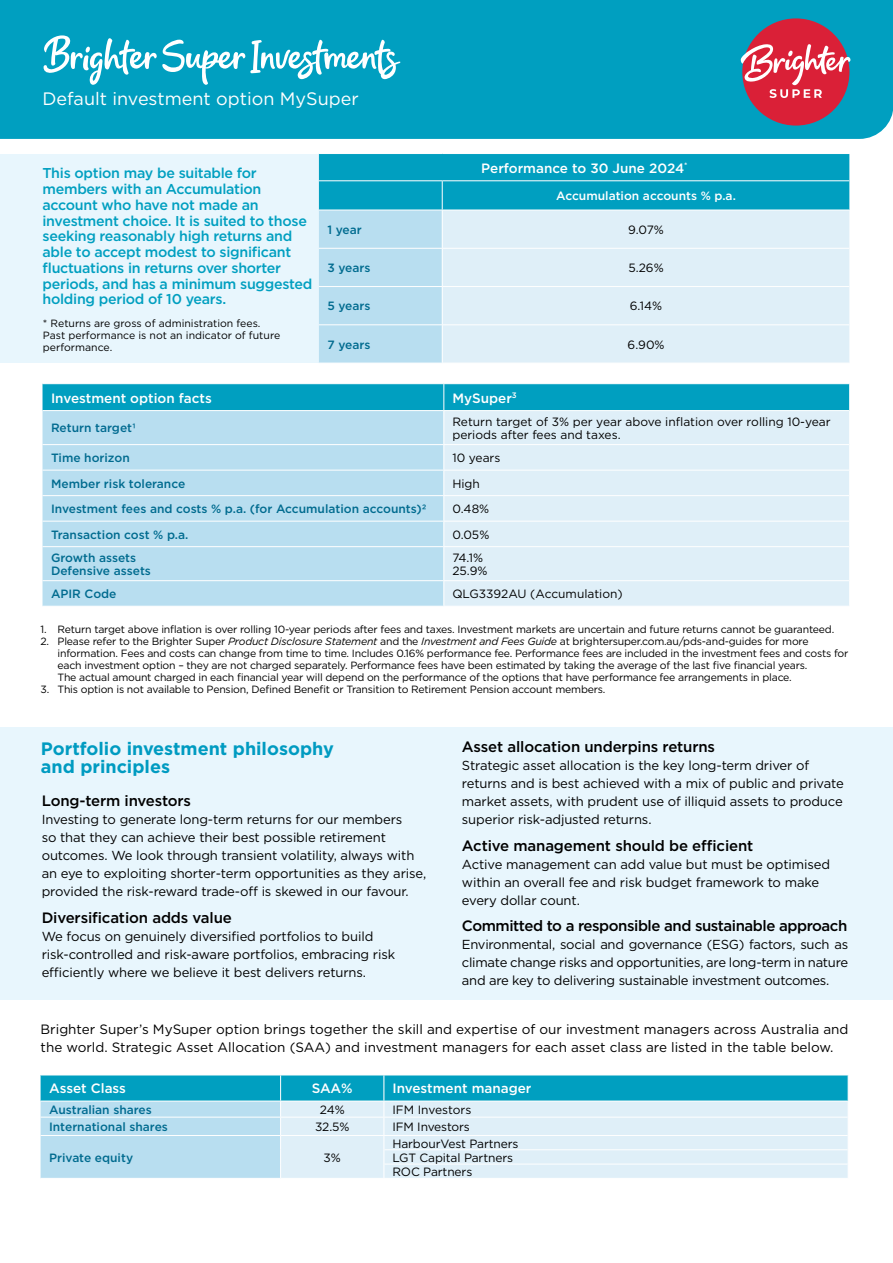
<style>
.page{position:relative;width:893px;height:1263px;background:#fff}
.page>*{position:absolute;margin:0;border:0;box-sizing:border-box;transform-origin:0 0}
.t1{font:58.5px "Brighter Script";color:#fff}
.t2{font:700 18px/18px "Gotham";color:#009bc1}
.t3{font:18px "Gotham";color:#fff}
.t4{font:500 15px "Gotham";letter-spacing:-.01em;color:#000}
.t5{font:500 15px "Gotham";letter-spacing:-.03em;color:#000}
.t6{font:500 14.25px/15.8px "Gotham";letter-spacing:-.02em;color:#009fc0}
.t7{font:13.5px/18px "Gotham";color:#000}
.t8{font:500 13.5px "Gotham";color:#fff}
.t9{font:13.05px/18px "Gotham";letter-spacing:-.01em;color:#000}
.t10{font:12px/13.5px "Gotham";letter-spacing:-.005em;color:#000}
.t11{font:500 12px/13.5px "Gotham";color:#006b8f}
.t12{font:500 12px "Gotham";color:#006a90}
.t13{font:500 12px "Gotham";color:#fff}
.t14{font:10.5px/12px "Gotham";letter-spacing:-.02em;color:#000}
.t15{font:10.5px/12px "Gotham";color:#000}
.s1{font-style:italic}
</style>
<div class="page">
<div style="left:0;top:728px;width:893px;height:272px;background:#e8f6fd"></div>
<div style="left:0;top:154px;width:319px;height:209px;background:#e8f6fd"></div>
<div style="left:0;top:0;width:893px;height:139px;background:#009fc0"></div>
<svg style="left:319px;top:154px;width:531px;height:209px;background:#9dd7e7"></svg>
<hr style="left:319px;top:210px;width:123px;height:1px;background:#fff">
<hr style="left:442px;top:210px;width:407px;height:1px;background:#fff">
<hr style="left:442px;top:210px;width:1px;height:38px;background:#fff">
<hr style="left:319px;top:248px;width:123px;height:1px;background:#fff">
<hr style="left:442px;top:248px;width:407px;height:1px;background:#fff">
<hr style="left:442px;top:249px;width:1px;height:37px;background:#fff">
<hr style="left:319px;top:286px;width:123px;height:1px;background:#fff">
<hr style="left:442px;top:286px;width:407px;height:1px;background:#fff">
<hr style="left:442px;top:287px;width:1px;height:37px;background:#fff">
<hr style="left:319px;top:324px;width:123px;height:1px;background:#fff">
<hr style="left:442px;top:324px;width:407px;height:1px;background:#fff">
<hr style="left:442px;top:325px;width:1px;height:38px;background:#fff">
<div style="left:43px;top:411px;width:400px;height:195px;background:#b8def0"></div>
<div style="left:444px;top:411px;width:405px;height:195px;background:#dfeff8"></div>
<div style="left:43px;top:384px;width:807px;height:27px;background:#009fc0"></div>
<hr style="left:43px;top:410px;width:401px;height:1px;background:#fff">
<hr style="left:444px;top:410px;width:405px;height:1px;background:#fff">
<hr style="left:43px;top:444px;width:401px;height:1px;background:#fff">
<hr style="left:444px;top:444px;width:405px;height:1px;background:#fff">
<hr style="left:43px;top:470px;width:401px;height:1px;background:#fff">
<hr style="left:444px;top:470px;width:405px;height:1px;background:#fff">
<hr style="left:43px;top:495px;width:401px;height:1px;background:#fff">
<hr style="left:444px;top:495px;width:405px;height:1px;background:#fff">
<hr style="left:43px;top:521px;width:401px;height:1px;background:#fff">
<hr style="left:444px;top:521px;width:405px;height:1px;background:#fff">
<svg style="left:443px;top:445px;width:1px;height:101px"></svg>
<hr style="left:43px;top:546px;width:401px;height:1px;background:#fff">
<hr style="left:444px;top:546px;width:405px;height:1px;background:#fff">
<hr style="left:43px;top:580px;width:401px;height:1px;background:#fff">
<hr style="left:444px;top:580px;width:405px;height:1px;background:#fff">
<svg style="left:443px;top:581px;width:1px;height:25px"></svg>
<svg style="left:41px;top:1075px;width:808px;height:103px;background:#a1d8e8"></svg>
<hr style="left:384px;top:1164px;width:464px;height:1px;background:#fff">
<div style="left:742px;top:18px;width:107px;height:108px;background:#da2037;border-radius:50%"></div>
<svg style="left:741px;top:43px;width:109px;height:55px"></svg>
<h1 class="t1" style="left:43px;top:29px;width:356px">Brighter Super Investments</h1>
<h2 class="t3" style="left:43px;top:87px;width:318px">Default investment option MySuper</h2>
<p class="t6" style="left:43px;top:165px;width:271px">This option may be suitable for members with an Accumulation account who have not made an investment choice. It is suited to those seeking reasonably high returns and able to accept modest to significant fluctuations in returns over shorter periods, and has a minimum suggested holding period of 10 years.</p>
<p class="t15" style="left:43px;top:317px;width:239px">* Returns are gross of administration fees.<br>Past performance is not an indicator of future performance.</p>
<p class="t8" style="left:481px;top:159px;width:208px">Performance to 30 June 2024<sup>*</sup></p>
<p class="t13" style="left:556px;top:188px;width:181px">Accumulation accounts % p.a.</p>
<p class="t11" style="left:327px;top:223px;width:36px">1 year</p>
<p class="t10" style="left:628px;top:223px;width:37px">9.07%</p>
<p class="t11" style="left:327px;top:261px;width:45px">3 years</p>
<p class="t10" style="left:628px;top:261px;width:37px">5.26%</p>
<p class="t11" style="left:327px;top:299px;width:45px">5 years</p>
<p class="t10" style="left:630px;top:299px;width:34px">6.14%</p>
<p class="t11" style="left:327px;top:338px;width:44px">7 years</p>
<p class="t10" style="left:628px;top:337px;width:39px">6.90%</p>
<p class="t8" style="left:51px;top:389px;width:162px">Investment option facts</p>
<p class="t8" style="left:452px;top:389px;width:66px">MySuper<sup>3</sup></p>
<p class="t12" style="left:51px;top:420px;width:87px">Return target1</p>
<p class="t10" style="left:452px;top:414px;width:380px">Return target of 3% per year above inflation over rolling 10-year periods after fees and taxes.</p>
<p class="t11" style="left:51px;top:451px;width:80px">Time horizon</p>
<p class="t10" style="left:452px;top:451px;width:50px">10 years</p>
<p class="t11" style="left:51px;top:476px;width:136px">Member risk tolerance</p>
<p class="t10" style="left:452px;top:476px;width:29px">High</p>
<p class="t11" style="left:51px;top:502px;width:377px">Investment fees and costs % p.a. (for Accumulation accounts)2</p>
<p class="t10" style="left:452px;top:502px;width:38px">0.48%</p>
<p class="t11" style="left:51px;top:528px;width:139px">Transaction cost % p.a.</p>
<p class="t10" style="left:452px;top:527px;width:38px">0.05%</p>
<p class="t11" style="left:51px;top:551px;width:101px">Growth assets<br>Defensive assets</p>
<p class="t10" style="left:452px;top:550px;width:37px">74.1%<br>25.9%</p>
<p class="t11" style="left:51px;top:587px;width:67px">APIR Code</p>
<p class="t10" style="left:452px;top:587px;width:172px">QLG3392AU (Accumulation)</p>
<p class="t14" style="left:41px;top:623px;width:795px">1. Return target above inflation is over rolling 10-year periods after fees and taxes. Investment markets are uncertain and future returns cannot be guaranteed.</p>
<p class="t14" style="left:58px;top:635px;width:792px;text-indent:-17px">2. Please refer to the Brighter Super <span class="s1">Product Disclosure Statement</span> and the <span class="s1">Investment and Fees Guide</span> at brightersuper.com.au/pds-and-guides for more information. Fees and costs can change from time to time. Includes 0.16% performance fee. Performance fees are included in the investment fees and costs for each investment option – they are not charged separately. Performance fees have been estimated by taking the average of the last five financial years.<br>The actual amount charged in each financial year will depend on the performance of the options that have performance fee arrangements in place.</p>
<p class="t14" style="left:41px;top:683px;width:566px">3. This option is not available to Pension, Defined Benefit or Transition to Retirement Pension account members.</p>
<h2 class="t2" style="left:41px;top:739px;width:294px">Portfolio investment philosophy and principles</h2>
<p class="t4" style="left:42px;top:791px;width:151px">Long-term investors</p>
<p class="t9" style="left:42px;top:810px;width:386px">Investing to generate long-term returns for our members<br>so that they can achieve their best possible retirement outcomes. We look through transient volatility, always with an eye to exploiting shorter-term opportunities as they arise, provided the risk-reward trade-off is skewed in our favour.</p>
<p class="t4" style="left:42px;top:907px;width:192px">Diversification adds value</p>
<p class="t9" style="left:42px;top:927px;width:355px">We focus on genuinely diversified portfolios to build risk-controlled and risk-aware portfolios, embracing risk efficiently where we believe it best delivers returns.</p>
<p class="t4" style="left:462px;top:737px;width:255px">Asset allocation underpins returns</p>
<p class="t9" style="left:462px;top:756px;width:383px">Strategic asset allocation is the key long-term driver of returns and is best achieved with a mix of public and private market assets, with prudent use of illiquid assets to produce superior risk-adjusted returns.</p>
<p class="t4" style="left:462px;top:836px;width:293px">Active management should be efficient</p>
<p class="t9" style="left:462px;top:855px;width:370px">Active management can add value but must be optimised within an overall fee and risk budget framework to make every dollar count.</p>
<p class="t5" style="left:462px;top:916px;width:387px">Committed to a responsible and sustainable approach</p>
<p class="t9" style="left:462px;top:935px;width:388px;text-align:justify">Environmental, social and governance (ESG) factors, such as climate change risks and opportunities, are long-term in nature and are key to delivering sustainable investment outcomes.</p>
<p class="t7" style="left:41px;top:1020px;width:809px">Brighter Super’s MySuper option brings together the skill and expertise of our investment managers across Australia and the world. Strategic Asset Allocation (SAA) and investment managers for each asset class are listed in the table below.</p>
<p class="t8" style="left:49px;top:1080px;width:78px">Asset Class</p>
<p class="t8" style="left:312px;top:1080px;width:43px">SAA%</p>
<p class="t8" style="left:392px;top:1080px;width:141px">Investment manager</p>
<p class="t12" style="left:49px;top:1102px;width:104px">Australian shares</p>
<p class="t10" style="left:320px;top:1103px;width:26px">24%</p>
<p class="t10" style="left:392px;top:1103px;width:80px">IFM Investors</p>
<p class="t11" style="left:49px;top:1120px;width:120px">International shares</p>
<p class="t10" style="left:315px;top:1120px;width:36px">32.5%</p>
<p class="t10" style="left:392px;top:1120px;width:79px">IFM Investors</p>
<p class="t11" style="left:49px;top:1150px;width:86px">Private equity</p>
<p class="t10" style="left:324px;top:1150px;width:19px">3%</p>
<p class="t10" style="left:392px;top:1136px;width:128px;line-height:14.2px">HarbourVest Partners<br>LGT Capital Partners<br>ROC Partners</p>
</div>
